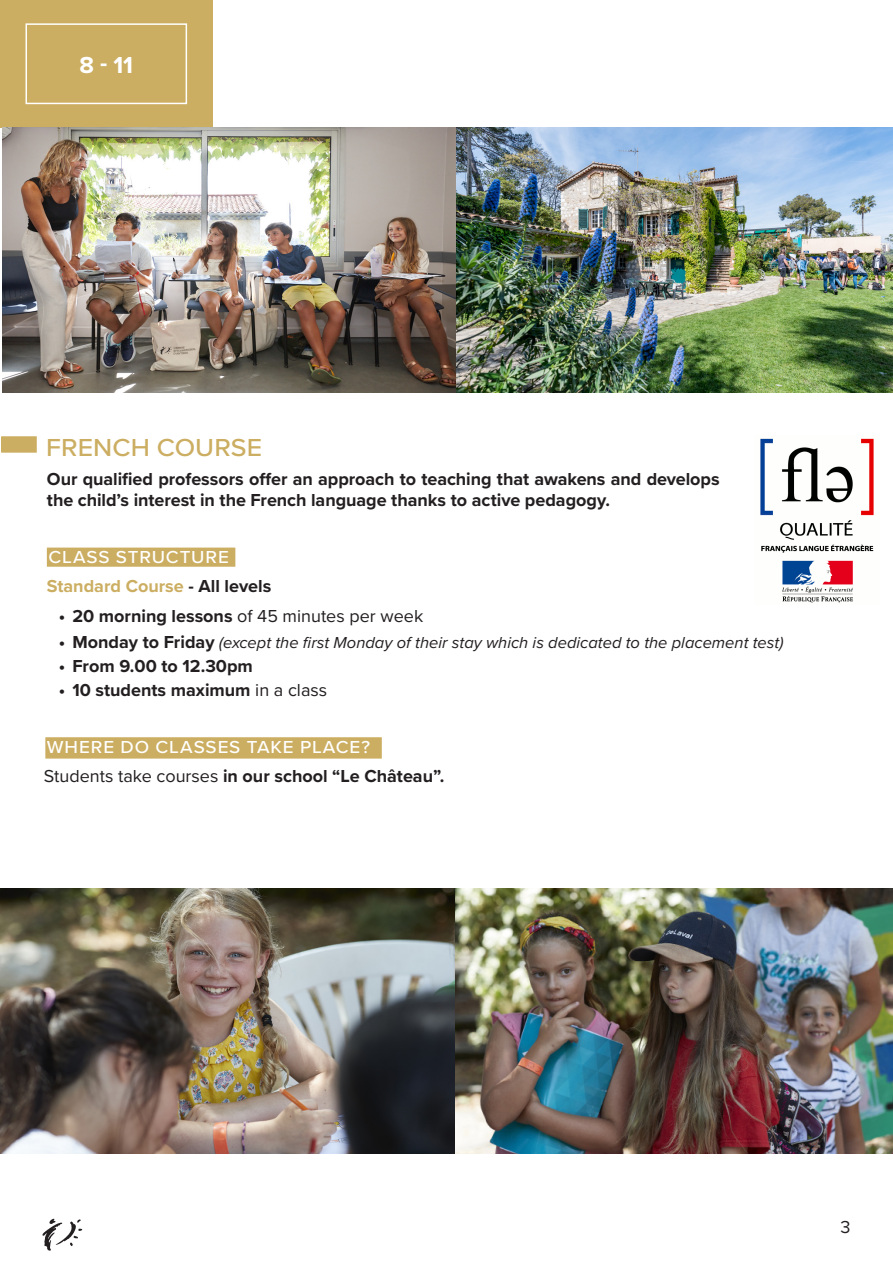
<style>
.page{position:relative;width:893px;height:1263px;background:#fff}
.page>*{position:absolute;margin:0;border:0;box-sizing:border-box;transform-origin:0 0}
.t1{font:500 25.5px "Proxima Nova";letter-spacing:.005em;color:#ccae62;scale:1.05 1}
.t2{font:700 24px "Proxima Nova";color:#fff}
.t3{font:700 18px/21.6px "Proxima Nova";color:#231f20}
.t4{font:500 18px "Proxima Nova";letter-spacing:.045em;color:#fff;scale:1.05 1}
.t5{font:18px "Proxima Nova";color:#231f20}
.t6{font:700 18px "Proxima Nova";color:#ccae62}
.t7{font:italic 16.5px "Proxima Nova";color:#231f20}
.s1{color:#231f20}
.s2{font-weight:700}
.s3{font-weight:700;font-style:normal;font-size:18px}
.s4{font-weight:400}
</style>
<div class="page">
<svg style="left:42px;top:1219px;width:40px;height:32px"></svg>
<div style="left:0;top:0;width:213px;height:128px;background:#ccae62"></div>
<div style="left:48px;top:548px;width:187px;height:18px;background:#ccae62"></div>
<div style="left:47px;top:548px;width:188px;height:19px;border:2px solid #ccae62"></div>
<div style="left:46px;top:738px;width:335px;height:20px;background:#ccae62"></div>
<div style="left:45px;top:737px;width:337px;height:21px;border:2px solid #ccae62"></div>
<img style="left:760px;top:438px;width:114px;height:165px">
<div style="left:2px;top:437px;width:34px;height:15px;background:#ccae62"></div>
<div style="left:1px;top:436px;width:36px;height:17px;border:2px solid #ccae62"></div>
<div style="left:26px;top:23px;width:161px;height:81px;border:2px solid #fff"></div>
<img style="left:0;top:889px;width:893px;height:265px">
<img style="left:3px;top:128px;width:890px;height:264px">
<p class="t2" style="left:79px;top:47px;width:55px">8 - 11</p>
<p class="t1" style="left:46px;top:428px;width:207px">FRENCH COURSE</p>
<p class="t3" style="left:47px;top:467px;width:674px">Our qualified professors offer an approach to teaching that awakens and develops the child’s interest in the French language thanks to active pedagogy.</p>
<p class="t4" style="left:48px;top:544px;width:173px">CLASS STRUCTURE</p>
<p class="t6" style="left:47px;top:573px;width:226px">Standard Course <span class="s1">- All levels</span></p>
<p class="t5" style="left:59px;top:603px;width:366px"><span class="s2">• 20 morning lessons</span> of 45 minutes per week</p>
<p class="t7" style="left:59px;top:630px;width:726px"><span class="s3">• Monday to Friday</span> (except the first Monday of their stay which is dedicated to the placement test)</p>
<p class="t3" style="left:59px;top:655px;width:196px">• From 9.00 to 12.30pm</p>
<p class="t3" style="left:59px;top:678px;width:270px">• 10 students maximum <span class="s4">in a class</span></p>
<p class="t4" style="left:47px;top:733px;width:309px">WHERE DO CLASSES TAKE PLACE?</p>
<p class="t3" style="left:44px;top:765px;width:402px"><span class="s4">Students take courses</span> in our school “Le Château”.</p>
<p class="t5" style="left:840px;top:1213px;width:12px">3</p>
</div>
